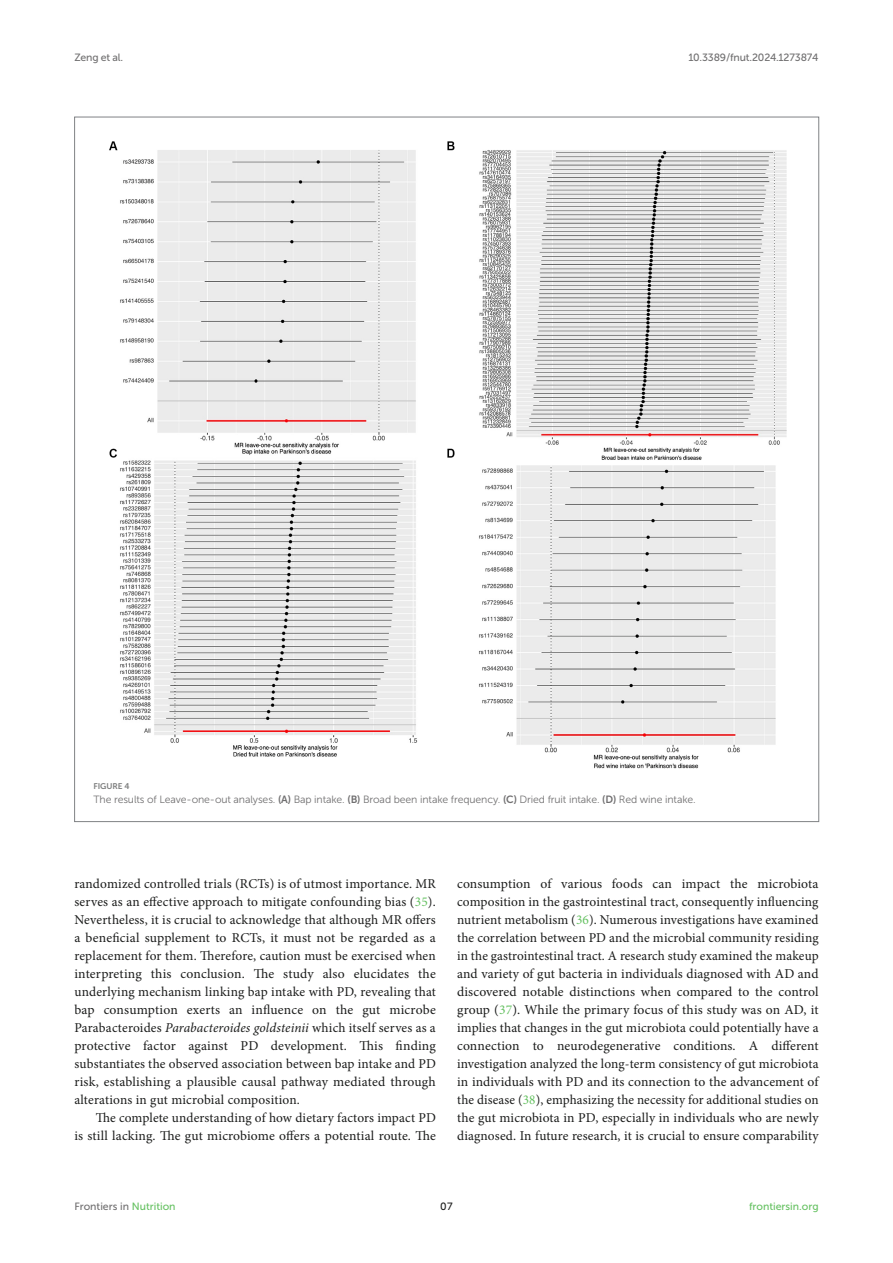
<style>
.page{position:relative;width:893px;height:1263px;background:#fff}
.page>*{position:absolute;margin:0;border:0;box-sizing:border-box;transform-origin:0 0}
.TEXT{font:13.5px/18px "Minion Pro";letter-spacing:.01em;color:#1b1c1b;text-align:justify}
.FIG_LEG{font:10.5px "Museo Sans 300";letter-spacing:-.01em;color:#706f70}
.t1{font:10.5px "Museo Sans 500";letter-spacing:-.015em;color:#706f70}
.t2{font:10.5px "Museo Sans 500";color:#65c161}
.t3{font:10.5px "Museo Sans 500";color:#1b1c1b}
.FIG_HD{font:8.25px "Museo Sans 700";letter-spacing:-.01em;color:#7e7f7f}
.s1{font-family:"Museo Sans 700"}
.s2{color:#65c161}
.s3{font-style:italic}
</style>
<div class="page">
<img style="left:109px;top:141px;width:678px;height:628px">
<p class="t1" style="left:74px;top:51px;width:50px">Zeng et al.</p>
<p class="t1" style="left:688px;top:51px;width:132px">10.3389/fnut.2024.1273874</p>
<p class="FIG_HD" style="left:94px;top:782px;width:37px">FIGURE 4</p>
<p class="FIG_LEG" style="left:94px;top:793px;width:604px">The results of Leave-one-out analyses. <span class="s1">(A)</span> Bap intake. <span class="s1">(B)</span> Broad been intake frequency. <span class="s1">(C)</span> Dried fruit intake. <span class="s1">(D)</span> Red wine intake.</p>
<p class="TEXT" style="left:74px;top:875px;width:363px">randomized controlled trials (RCTs) is of utmost importance. MR serves as an effective approach to mitigate confounding bias (<span class="s2">35</span>).<br>Nevertheless, it is crucial to acknowledge that although MR offers a beneficial supplement to RCTs, it must not be regarded as a replacement for them. Therefore, caution must be exercised when interpreting this conclusion. The study also elucidates the underlying mechanism linking bap intake with PD, revealing that bap consumption exerts an influence on the gut microbe Parabacteroides <span class="s3">Parabacteroides goldsteinii</span> which itself serves as a protective factor against PD development. This finding substantiates the observed association between bap intake and PD risk, establishing a plausible causal pathway mediated through alterations in gut microbial composition.</p>
<p class="TEXT" style="left:74px;top:1109px;width:363px;text-align:right">The complete understanding of how dietary factors impact PD<br>is still lacking. The gut microbiome offers a potential route. The</p>
<p class="TEXT" style="left:457px;top:875px;width:363px">consumption of various foods can impact the microbiota composition in the gastrointestinal tract, consequently influencing nutrient metabolism (<span class="s2">36</span>). Numerous investigations have examined the correlation between PD and the microbial community residing in the gastrointestinal tract. A research study examined the makeup and variety of gut bacteria in individuals diagnosed with AD and discovered notable distinctions when compared to the control group (<span class="s2">37</span>). While the primary focus of this study was on AD, it implies that changes in the gut microbiota could potentially have a connection to neurodegenerative conditions. A different investigation analyzed the long-term consistency of gut microbiota in individuals with PD and its connection to the advancement of the disease (<span class="s2">38</span>), emphasizing the necessity for additional studies on the gut microbiota in PD, especially in individuals who are newly diagnosed. In future research, it is crucial to ensure comparability</p>
<p class="t1" style="left:74px;top:1200px;width:103px">Frontiers in <span class="s2">Nutrition</span></p>
<p class="t3" style="left:440px;top:1200px;width:14px">07</p>
<p class="t2" style="left:749px;top:1200px;width:71px">frontiersin.org</p>
</div>
